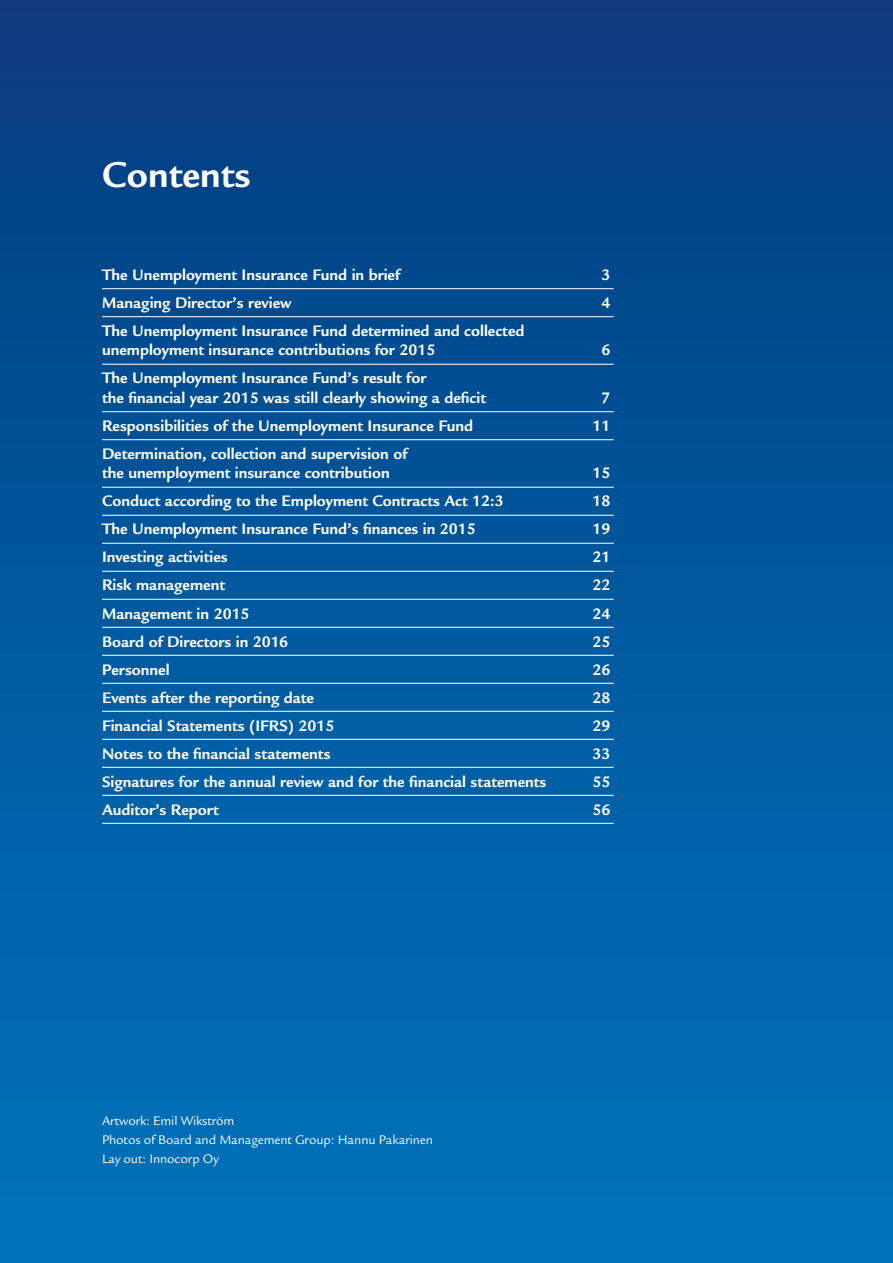
<style>
.page{position:relative;width:893px;height:1263px;background:#fff}
.page>*{position:absolute;margin:0;border:0;box-sizing:border-box;transform-origin:0 0}
.Sisältö_otsikko{font:700 39px "Legacy Sans";letter-spacing:.005em;color:#fff}
.Sisältö_1-taso{font:700 16.5px/19.5px "Legacy Sans";color:#fff}
.Leipis__Mammy{font:13.5px "Legacy Sans";letter-spacing:-.01em;color:#fff}
</style>
<div class="page">
<div style="left:0;top:0;width:893px;height:1263px;background:linear-gradient(to bottom,#073c7f,#0076be)"></div>
<hr style="left:102px;top:288px;width:512px;height:1px;background:#fff">
<hr style="left:102px;top:316px;width:512px;height:1px;background:#fff">
<hr style="left:102px;top:364px;width:512px;height:1px;background:#fff">
<hr style="left:102px;top:411px;width:512px;height:1px;background:#fff">
<hr style="left:102px;top:439px;width:512px;height:1px;background:#fff">
<hr style="left:102px;top:487px;width:512px;height:1px;background:#fff">
<hr style="left:102px;top:515px;width:512px;height:1px;background:#fff">
<hr style="left:102px;top:543px;width:512px;height:1px;background:#fff">
<hr style="left:102px;top:571px;width:512px;height:1px;background:#fff">
<hr style="left:102px;top:599px;width:512px;height:1px;background:#fff">
<hr style="left:102px;top:627px;width:512px;height:1px;background:#fff">
<hr style="left:102px;top:655px;width:512px;height:1px;background:#fff">
<hr style="left:102px;top:683px;width:512px;height:1px;background:#fff">
<hr style="left:102px;top:711px;width:512px;height:1px;background:#fff">
<hr style="left:102px;top:739px;width:512px;height:1px;background:#fff">
<hr style="left:102px;top:767px;width:512px;height:1px;background:#fff">
<hr style="left:102px;top:795px;width:512px;height:1px;background:#fff">
<hr style="left:102px;top:823px;width:512px;height:1px;background:#fff">
<div style="left:0;top:1196px;width:893px;height:67px;background:#0072bc"></div>
<p class="Sisältö_otsikko" style="left:102px;top:152px;width:150px">Contents</p>
<p class="Sisältö_1-taso" style="left:102px;top:265px;width:300px">The Unemployment Insurance Fund in brief</p>
<p class="Sisältö_1-taso" style="left:602px;top:265px;width:10px">3</p>
<p class="Sisältö_1-taso" style="left:102px;top:293px;width:191px">Managing Director’s review</p>
<p class="Sisältö_1-taso" style="left:602px;top:293px;width:10px">4</p>
<p class="Sisältö_1-taso" style="left:102px;top:321px;width:424px">The Unemployment Insurance Fund determined and collected unemployment insurance contributions for 2015</p>
<p class="Sisältö_1-taso" style="left:602px;top:341px;width:10px">6</p>
<p class="Sisältö_1-taso" style="left:102px;top:369px;width:385px">The Unemployment Insurance Fund’s result for<br>the financial year 2015 was still clearly showing a deficit</p>
<p class="Sisältö_1-taso" style="left:602px;top:388px;width:10px">7</p>
<p class="Sisältö_1-taso" style="left:102px;top:416px;width:373px">Responsibilities of the Unemployment Insurance Fund</p>
<p class="Sisältö_1-taso" style="left:593px;top:416px;width:19px">11</p>
<p class="Sisältö_1-taso" style="left:102px;top:444px;width:307px">Determination, collection and supervision of the unemployment insurance contribution</p>
<p class="Sisältö_1-taso" style="left:593px;top:464px;width:19px">15</p>
<p class="Sisältö_1-taso" style="left:102px;top:492px;width:403px">Conduct according to the Employment Contracts Act 12:3</p>
<p class="Sisältö_1-taso" style="left:593px;top:492px;width:19px">18</p>
<p class="Sisältö_1-taso" style="left:102px;top:520px;width:375px">The Unemployment Insurance Fund’s finances in 2015</p>
<p class="Sisältö_1-taso" style="left:593px;top:520px;width:19px">19</p>
<p class="Sisältö_1-taso" style="left:102px;top:548px;width:127px">Investing activities</p>
<p class="Sisältö_1-taso" style="left:593px;top:548px;width:19px">21</p>
<p class="Sisältö_1-taso" style="left:102px;top:576px;width:125px">Risk management</p>
<p class="Sisältö_1-taso" style="left:593px;top:576px;width:19px">22</p>
<p class="Sisältö_1-taso" style="left:102px;top:604px;width:149px">Management in 2015</p>
<p class="Sisältö_1-taso" style="left:593px;top:604px;width:19px">24</p>
<p class="Sisältö_1-taso" style="left:102px;top:632px;width:188px">Board of Directors in 2016</p>
<p class="Sisältö_1-taso" style="left:593px;top:632px;width:19px">25</p>
<p class="Sisältö_1-taso" style="left:102px;top:660px;width:69px">Personnel</p>
<p class="Sisältö_1-taso" style="left:593px;top:660px;width:19px">26</p>
<p class="Sisältö_1-taso" style="left:102px;top:688px;width:214px">Events after the reporting date</p>
<p class="Sisältö_1-taso" style="left:593px;top:688px;width:19px">28</p>
<p class="Sisältö_1-taso" style="left:102px;top:716px;width:234px">Financial Statements (IFRS) 2015</p>
<p class="Sisältö_1-taso" style="left:593px;top:716px;width:19px">29</p>
<p class="Sisältö_1-taso" style="left:102px;top:744px;width:230px">Notes to the financial statements</p>
<p class="Sisältö_1-taso" style="left:593px;top:744px;width:19px">33</p>
<p class="Sisältö_1-taso" style="left:102px;top:772px;width:446px">Signatures for the annual review and for the financial statements</p>
<p class="Sisältö_1-taso" style="left:593px;top:772px;width:19px">55</p>
<p class="Sisältö_1-taso" style="left:102px;top:800px;width:118px">Auditor’s Report</p>
<p class="Sisältö_1-taso" style="left:593px;top:800px;width:19px">56</p>
<p class="Leipis__Mammy" style="left:102px;top:1113px;width:134px">Artwork: Emil Wikström</p>
<p class="Leipis__Mammy" style="left:102px;top:1132px;width:332px">Photos of Board and Management Group: Hannu Pakarinen</p>
<p class="Leipis__Mammy" style="left:102px;top:1151px;width:118px">Lay out: Innocorp Oy</p>
</div>
